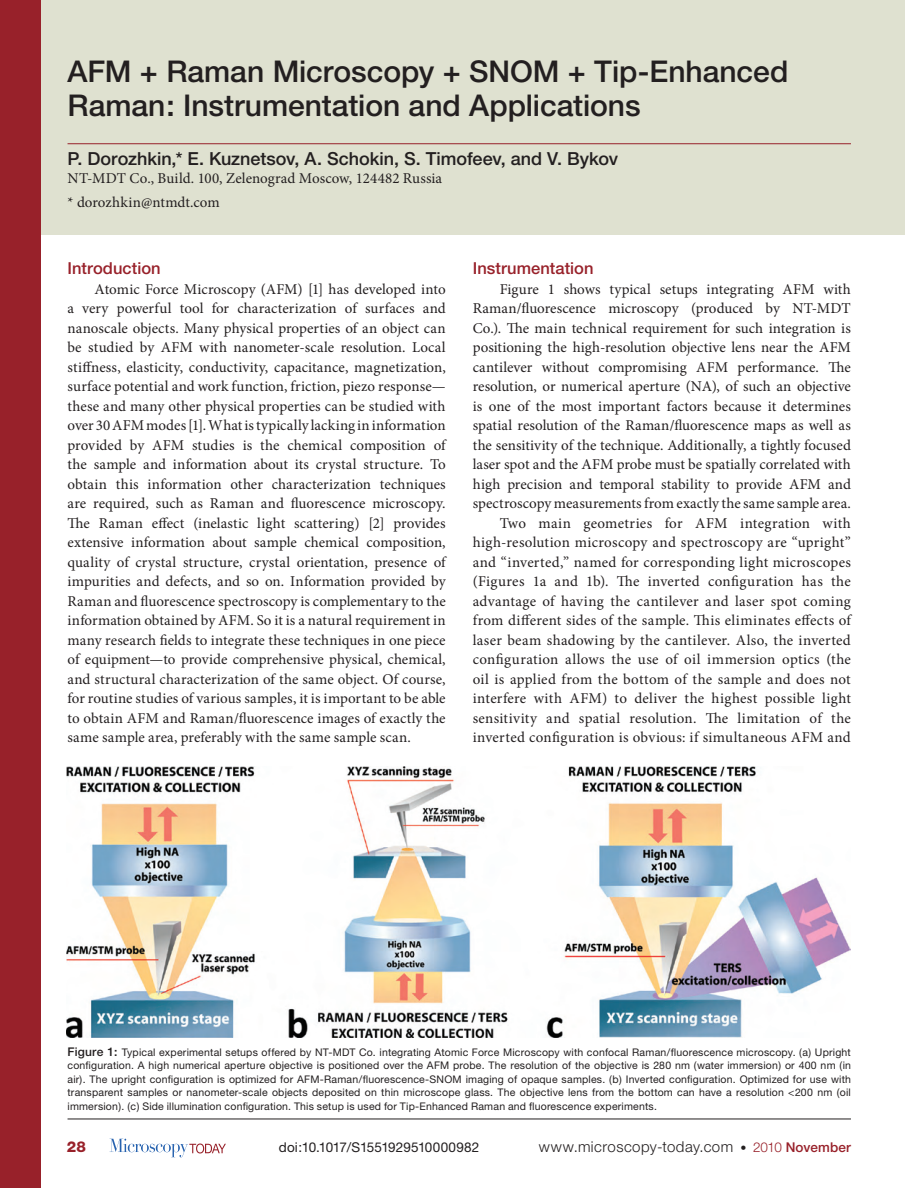
<style>
.page{position:relative;width:905px;height:1188px;background:#fff}
.page>*{position:absolute;margin:0;border:0;box-sizing:border-box;transform-origin:0 0}
.AT{font:500 30px/34.5px "Helvetica Neue";letter-spacing:-.005em;color:#231f20}
.AU{font:500 18px "Helvetica Neue";color:#231f20}
.t1{font:500 16.5px "Helvetica Neue";letter-spacing:.005em;color:#98212a}
.TX{font:15px/19.5px "Minion Pro";letter-spacing:.01em;color:#231f20;text-align:justify}
.AF{font:15px "Minion Pro";letter-spacing:.005em;color:#231f20}
.t2{font:300 15px "Helvetica Neue";letter-spacing:.03em;color:#231f20}
.AWeb{font:15px "Minion Pro";color:#231f20}
.t3{font:800 15px "Helvetica Neue";color:#98212a}
.t4{font:13.5px "Helvetica Neue";letter-spacing:.005em;color:#231f20}
.FL{font:10.5px/13.5px "Helvetica Neue";letter-spacing:.02em;color:#231f20;text-align:justify}
.s1{font-weight:500;font-size:12px}
.s2{font-size:12px}
.s3{font-size:13.5px;color:#98212a}
.s4{font-weight:500;font-size:13.5px;color:#98212a}
</style>
<div class="page">
<svg style="left:110px;top:1139px;width:116px;height:18px"></svg>
<div style="left:10px;top:0;width:894px;height:234px;background:#dfe1d0"></div>
<hr style="left:68px;top:143px;width:782px;height:1px;background:#98212a">
<img style="left:67px;top:767px;width:783px;height:270px">
<hr style="left:68px;top:1119px;width:782px;height:1px;background:#231f20">
<div style="left:0;top:0;width:40px;height:1188px;background:#98212a"></div>
<p class="AT" style="left:68px;top:54px;width:722px">AFM + Raman Microscopy + SNOM + Tip-Enhanced<br>Raman: Instrumentation and Applications</p>
<p class="AU" style="left:68px;top:148px;width:552px">P. Dorozhkin,* E. Kuznetsov, A. Schokin, S. Timofeev, and V. Bykov</p>
<p class="AF" style="left:68px;top:168px;width:376px">NT-MDT Co., Build. 100, Zelenograd Moscow, 124482 Russia</p>
<p class="AWeb" style="left:68px;top:192px;width:154px">* dorozhkin@ntmdt.com</p>
<h1 class="t1" style="left:68px;top:258px;width:95px">Introduction</h1>
<p class="TX" style="left:68px;top:279px;width:380px;text-indent:27px">Atomic Force Microscopy (AFM) [1] has developed into a very powerful tool for characterization of surfaces and nanoscale objects. Many physical properties of an object can be studied by AFM with nanometer-scale resolution. Local stiffness, elasticity, conductivity, capacitance, magnetization, surface potential and work function, friction, piezo response— these and many other physical properties can be studied with over 30 AFM modes [1]. What is typically lacking in information provided by AFM studies is the chemical composition of the sample and information about its crystal structure. To obtain this information other characterization techniques are required, such as Raman and fluorescence microscopy.<br>The Raman effect (inelastic light scattering) [2] provides extensive information about sample chemical composition, quality of crystal structure, crystal orientation, presence of impurities and defects, and so on. Information provided by Raman and fluorescence spectroscopy is complementary to the information obtained by AFM. So it is a natural requirement in many research fields to integrate these techniques in one piece of equipment—to provide comprehensive physical, chemical, and structural characterization of the same object. Of course, for routine studies of various samples, it is important to be able to obtain AFM and Raman/fluorescence images of exactly the same sample area, preferably with the same sample scan.</p>
<h1 class="t1" style="left:472px;top:258px;width:122px">Instrumentation</h1>
<p class="TX" style="left:472px;top:279px;width:380px;text-indent:27px">Figure 1 shows typical setups integrating AFM with Raman/fluorescence microscopy (produced by NT-MDT Co.). The main technical requirement for such integration is positioning the high-resolution objective lens near the AFM cantilever without compromising AFM performance. The resolution, or numerical aperture (NA), of such an objective is one of the most important factors because it determines spatial resolution of the Raman/fluorescence maps as well as the sensitivity of the technique. Additionally, a tightly focused laser spot and the AFM probe must be spatially correlated with high precision and temporal stability to provide AFM and spectroscopy measurements from exactly the same sample area.</p>
<p class="TX" style="left:472px;top:513px;width:379px;text-indent:27px">Two main geometries for AFM integration with high-resolution microscopy and spectroscopy are “upright” and “inverted,” named for corresponding light microscopes (Figures 1a and 1b). The inverted configuration has the advantage of having the cantilever and laser spot coming from different sides of the sample. This eliminates effects of laser beam shadowing by the cantilever. Also, the inverted configuration allows the use of oil immersion optics (the oil is applied from the bottom of the sample and does not interfere with AFM) to deliver the highest possible light sensitivity and spatial resolution. The limitation of the inverted configuration is obvious: if simultaneous AFM and</p>
<p class="FL" style="left:68px;top:1045px;width:785px"><span class="s1">Figure 1:</span> Typical experimental setups offered by NT-MDT Co. integrating Atomic Force Microscopy with confocal Raman/fluorescence microscopy. (a) Upright configuration. A high numerical aperture objective is positioned over the AFM probe. The resolution of the objective is 280 nm (water immersion) or 400 nm (in air). The upright configuration is optimized for AFM-Raman/fluorescence-SNOM imaging of opaque samples. (b) Inverted configuration. Optimized for use with transparent samples or nanometer-scale objects deposited on thin microscope glass. The objective lens from the bottom can have a resolution &lt;200 nm (oil immersion). (c) Side illumination configuration. This setup is used for Tip-Enhanced Raman and fluorescence experiments.</p>
<p class="t3" style="left:67px;top:1138px;width:21px">28</p>
<p class="t4" style="left:279px;top:1139px;width:202px">doi:10.1017/S1551929510000982</p>
<p class="t2" style="left:539px;top:1137px;width:313px">www.microscopy-today.com <span class="s2">•</span> <span class="s3">2010</span> <span class="s4">November</span></p>
</div>
